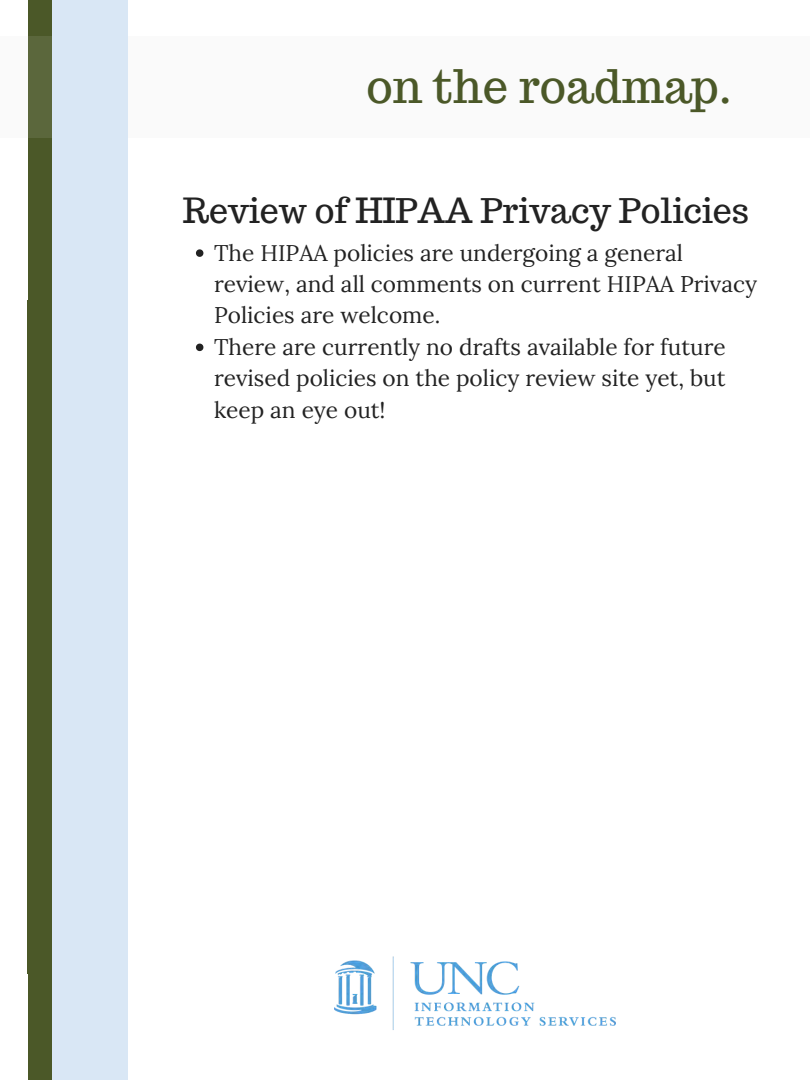
<style>
.page{position:relative;width:810px;height:1080px;background:#fff}
.page>*{position:absolute;margin:0;border:0;box-sizing:border-box;transform-origin:0 0}
.t1{font:45.25px "Trocchi";color:#4b5828}
.t2{font:33.94px "Trocchi";color:#222}
.t3{font:22.62px/31.4px "Lora";color:#222}
</style>
<div class="page">
<div style="left:28px;top:0;width:24px;height:558px;background:#4b5828"></div>
<svg style="left:0;top:36px;width:810px;height:102px"></svg>
<div style="left:28px;top:558px;width:24px;height:185px;background:#4b5828"></div>
<div style="left:28px;top:743px;width:24px;height:337px;background:#4b5828"></div>
<img style="left:334px;top:956px;width:281px;height:74px">
<svg style="left:196px;top:249px;width:7px;height:8px"></svg>
<svg style="left:196px;top:344px;width:7px;height:7px"></svg>
<h1 class="t1" style="left:366px;top:57px;width:367px">on the roadmap.</h1>
<h2 class="t2" style="left:183px;top:189px;width:568px">Review of HIPAA Privacy Policies</h2>
<p class="t3" style="left:214px;top:237px;width:544px">The HIPAA policies are undergoing a general review, and all comments on current HIPAA Privacy Policies are welcome.<br>There are currently no drafts available for future revised policies on the policy review site yet, but keep an eye out!</p>
</div>
